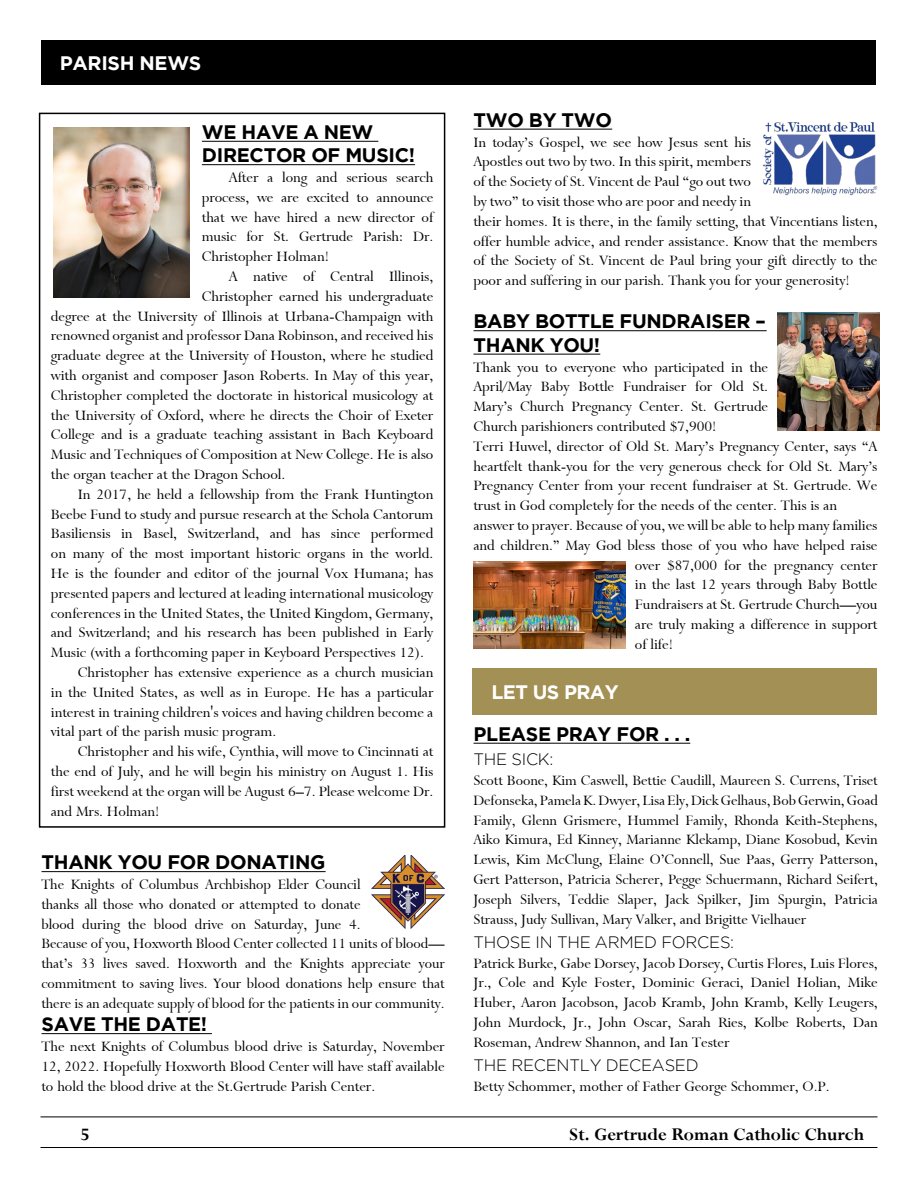
<style>
.page{position:relative;width:918px;height:1188px;background:#fff}
.page>*{position:absolute;margin:0;border:0;box-sizing:border-box;transform-origin:0 0}
.t1{font:700 19.5px/23.4px "Gotham";letter-spacing:-.015em;color:#000}
.t2{font:19.5px "Bronte Bold SWFTE";color:#000}
.t3{font:700 19.5px "Gotham";letter-spacing:-.015em;color:#fff}
.t4{font:16.5px/19.8px "Bronte Regular SWFTE";color:#000;text-align:justify}
.t5{font:300 16.5px "Gotham";letter-spacing:-.015em;color:#000}
</style>
<div class="page">
<hr style="left:40px;top:1147px;width:838px;height:1px;background:#000">
<hr style="left:40px;top:1117px;width:838px;height:1px;background:#000">
<div style="left:42px;top:40px;width:834px;height:45px;background:#000"></div>
<hr style="left:474px;top:743px;width:216px;height:1px;background:#000">
<div style="left:472px;top:668px;width:405px;height:47px;background:#a39054"></div>
<hr style="left:202px;top:141px;width:176px;height:1px;background:#000">
<hr style="left:202px;top:164px;width:213px;height:1px;background:#000">
<div style="left:39px;top:113px;width:406px;height:715px;border:2px solid #000"></div>
<img style="left:763px;top:122px;width:115px;height:74px">
<img style="left:54px;top:128px;width:136px;height:169px">
<hr style="left:42px;top:871px;width:284px;height:1px;background:#000">
<hr style="left:42px;top:1033px;width:170px;height:1px;background:#000">
<img style="left:371px;top:855px;width:73px;height:73px">
<hr style="left:474px;top:129px;width:138px;height:1px;background:#000">
<hr style="left:474px;top:330px;width:293px;height:1px;background:#000">
<hr style="left:474px;top:354px;width:126px;height:1px;background:#000">
<img style="left:473px;top:562px;width:153px;height:86px">
<img style="left:777px;top:312px;width:102px;height:118px">
<p class="t3" style="left:60px;top:51px;width:143px">PARISH NEWS</p>
<p class="t1" style="left:202px;top:120px;width:215px">WE HAVE A NEW<br>DIRECTOR OF MUSIC!</p>
<p class="t4" style="left:202px;top:168px;width:233px;text-indent:27px">After a long and serious search process, we are excited to announce that we have hired a new director of music for St. Gertrude Parish: Dr.<br>Christopher Holman!</p>
<p class="t4" style="left:229px;top:267px;width:206px">A native of Central Illinois,</p>
<p class="t4" style="left:202px;top:286px;width:233px">Christopher earned his undergraduate</p>
<p class="t4" style="left:51px;top:306px;width:384px">degree at the University of Illinois at Urbana-Champaign with</p>
<p class="t4" style="left:51px;top:326px;width:384px">renowned organist and professor Dana Robinson, and received his</p>
<p class="t4" style="left:51px;top:346px;width:384px">graduate degree at the University of Houston, where he studied</p>
<p class="t4" style="left:51px;top:366px;width:384px">with organist and composer Jason Roberts. In May of this year,</p>
<p class="t4" style="left:51px;top:385px;width:384px">Christopher completed the doctorate in historical musicology at</p>
<p class="t4" style="left:51px;top:405px;width:384px">the University of Oxford, where he directs the Choir of Exeter</p>
<p class="t4" style="left:51px;top:425px;width:384px">College and is a graduate teaching assistant in Bach Keyboard</p>
<p class="t4" style="left:51px;top:445px;width:384px">Music and Techniques of Composition at New College. He is also</p>
<p class="t4" style="left:51px;top:465px;width:236px">the organ teacher at the Dragon School.</p>
<p class="t4" style="left:78px;top:484px;width:357px">In 2017, he held a fellowship from the Frank Huntington</p>
<p class="t4" style="left:51px;top:504px;width:384px">Beebe Fund to study and pursue research at the Schola Cantorum</p>
<p class="t4" style="left:51px;top:524px;width:384px">Basiliensis in Basel, Switzerland, and has since performed</p>
<p class="t4" style="left:51px;top:544px;width:384px">on many of the most important historic organs in the world.</p>
<p class="t4" style="left:51px;top:564px;width:384px">He is the founder and editor of the journal Vox Humana; has</p>
<p class="t4" style="left:51px;top:583px;width:384px">presented papers and lectured at leading international musicology</p>
<p class="t4" style="left:51px;top:603px;width:384px">conferences in the United States, the United Kingdom, Germany,</p>
<p class="t4" style="left:51px;top:623px;width:384px">and Switzerland; and his research has been published in Early</p>
<p class="t4" style="left:51px;top:643px;width:375px">Music (with a forthcoming paper in Keyboard Perspectives 12).</p>
<p class="t4" style="left:78px;top:663px;width:357px">Christopher has extensive experience as a church musician</p>
<p class="t4" style="left:51px;top:682px;width:384px">in the United States, as well as in Europe. He has a particular</p>
<p class="t4" style="left:51px;top:702px;width:384px">interest in training children's voices and having children become a</p>
<p class="t4" style="left:51px;top:722px;width:227px">vital part of the parish music program.</p>
<p class="t4" style="left:78px;top:742px;width:357px">Christopher and his wife, Cynthia, will move to Cincinnati at</p>
<p class="t4" style="left:51px;top:762px;width:384px">the end of July, and he will begin his ministry on August 1. His</p>
<p class="t4" style="left:51px;top:781px;width:384px">first weekend at the organ will be August 6–7. Please welcome Dr.</p>
<p class="t4" style="left:51px;top:801px;width:110px">and Mrs. Holman!</p>
<p class="t1" style="left:42px;top:850px;width:285px">THANK YOU FOR DONATING</p>
<p class="t4" style="left:41px;top:875px;width:405px;text-align:left">The Knights of Columbus Archbishop Elder Council<br>thanks all those who donated or attempted to donate<br>blood during the blood drive on Saturday, June 4.<br>Because of you, Hoxworth Blood Center collected 11 units of blood— that’s 33 lives saved. Hoxworth and the Knights appreciate your commitment to saving lives. Your blood donations help ensure that there is an adequate supply of blood for the patients in our community.</p>
<p class="t1" style="left:42px;top:1012px;width:167px">SAVE THE DATE!</p>
<p class="t4" style="left:41px;top:1037px;width:405px">The next Knights of Columbus blood drive is Saturday, November 12, 2022. Hopefully Hoxworth Blood Center will have staff available to hold the blood drive at the St.Gertrude Parish Center.</p>
<p class="t1" style="left:474px;top:108px;width:140px">TWO BY TWO</p>
<p class="t4" style="left:473px;top:132px;width:406px;text-align:left">In today’s Gospel, we see how Jesus sent his<br>Apostles out two by two. In this spirit, members<br>of the Society of St. Vincent de Paul “go out two<br>by two” to visit those who are poor and needy in<br>their homes. It is there, in the family setting, that Vincentians listen, offer humble advice, and render assistance. Know that the members of the Society of St. Vincent de Paul bring your gift directly to the poor and suffering in our parish. Thank you for your generosity!</p>
<p class="t1" style="left:474px;top:309px;width:294px">BABY BOTTLE FUNDRAISER –<br>THANK YOU!</p>
<p class="t4" style="left:473px;top:357px;width:296px">Thank you to everyone who participated in the</p>
<p class="t4" style="left:473px;top:377px;width:296px">April/May Baby Bottle Fundraiser for Old St.</p>
<p class="t4" style="left:473px;top:397px;width:296px">Mary’s Church Pregnancy Center. St. Gertrude</p>
<p class="t4" style="left:473px;top:416px;width:245px">Church parishioners contributed $7,900!</p>
<p class="t4" style="left:473px;top:436px;width:406px">Terri Huwel, director of Old St. Mary’s Pregnancy Center, says “A</p>
<p class="t4" style="left:473px;top:456px;width:406px">heartfelt thank-you for the very generous check for Old St. Mary’s</p>
<p class="t4" style="left:473px;top:476px;width:406px">Pregnancy Center from your recent fundraiser at St. Gertrude. We</p>
<p class="t4" style="left:473px;top:496px;width:365px">trust in God completely for the needs of the center. This is an</p>
<p class="t4" style="left:473px;top:515px;width:406px">answer to prayer. Because of you, we will be able to help many families</p>
<p class="t4" style="left:473px;top:535px;width:406px">and children.” May God bless those of you who have helped raise</p>
<p class="t4" style="left:635px;top:555px;width:244px">over $87,000 for the pregnancy center</p>
<p class="t4" style="left:635px;top:575px;width:244px">in the last 12 years through Baby Bottle</p>
<p class="t4" style="left:635px;top:595px;width:244px">Fundraisers at St. Gertrude Church—you</p>
<p class="t4" style="left:635px;top:614px;width:244px">are truly making a difference in support</p>
<p class="t4" style="left:635px;top:634px;width:39px">of life!</p>
<p class="t3" style="left:491px;top:681px;width:129px">LET US PRAY</p>
<p class="t1" style="left:474px;top:722px;width:218px">PLEASE PRAY FOR . . .</p>
<p class="t5" style="left:474px;top:750px;width:81px">THE SICK:</p>
<p class="t4" style="left:473px;top:770px;width:406px">Scott Boone, Kim Caswell, Bettie Caudill, Maureen S. Currens, Triset Defonseka, Pamela K. Dwyer, Lisa Ely, Dick Gelhaus, Bob Gerwin, Goad Family, Glenn Grismere, Hummel Family, Rhonda Keith-Stephens, Aiko Kimura, Ed Kinney, Marianne Klekamp, Diane Kosobud, Kevin Lewis, Kim McClung, Elaine O’Connell, Sue Paas, Gerry Patterson, Gert Patterson, Patricia Scherer, Pegge Schuermann, Richard Seifert, Joseph Silvers, Teddie Slaper, Jack Spilker, Jim Spurgin, Patricia Strauss, Judy Sullivan, Mary Valker, and Brigitte Vielhauer</p>
<p class="t5" style="left:474px;top:933px;width:262px">THOSE IN THE ARMED FORCES:</p>
<p class="t4" style="left:473px;top:953px;width:406px">Patrick Burke, Gabe Dorsey, Jacob Dorsey, Curtis Flores, Luis Flores, Jr., Cole and Kyle Foster, Dominic Geraci, Daniel Holian, Mike Huber, Aaron Jacobson, Jacob Kramb, John Kramb, Kelly Leugers, John Murdock, Jr., John Oscar, Sarah Ries, Kolbe Roberts, Dan Roseman, Andrew Shannon, and Ian Tester</p>
<p class="t5" style="left:474px;top:1056px;width:227px">THE RECENTLY DECEASED</p>
<p class="t4" style="left:473px;top:1076px;width:358px">Betty Schommer, mother of Father George Schommer, O.P.</p>
<p class="t2" style="left:80px;top:1123px;width:11px">5</p>
<p class="t2" style="left:569px;top:1123px;width:297px">St. Gertrude Roman Catholic Church</p>
</div>
